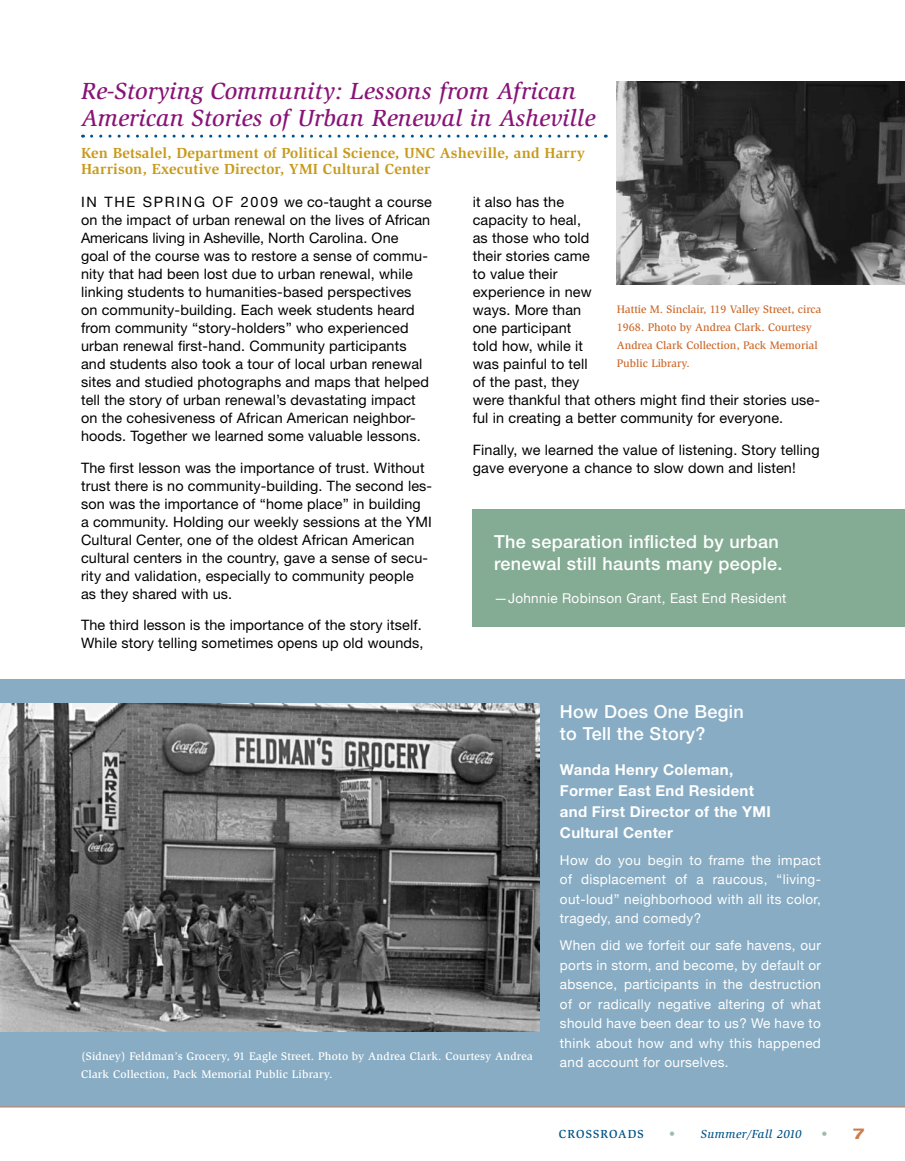
<style>
.page{position:relative;width:905px;height:1161px;background:#fff}
.page>*{position:absolute;margin:0;border:0;box-sizing:border-box;transform-origin:0 0}
.t1{font:italic 500 24px/27px "Slimbach";letter-spacing:.01em;color:#881477}
.t2{font:500 18px/22.5px "Helvetica Neue";letter-spacing:.02em;color:#fff}
.t3{font:700 15px/16.5px "Slimbach";letter-spacing:.01em;color:#c79b1d}
.t4{font:700 15px/21px "Helvetica Neue";letter-spacing:.02em;color:#fff}
.t5{font:14.4px/18px "Helvetica Neue";letter-spacing:.01em;color:#000}
.t6{font:13.5px/19.5px "Helvetica Neue";letter-spacing:.025em;color:#fff;text-align:justify}
.t7{font:italic 500 12px "Slimbach";letter-spacing:.03em;color:#005387}
.t8{font:500 12px "Slimbach";color:#005387}
.t9{font:300 expanded 12px "Helvetica Neue";color:#9fbca9}
.t10{font:500 11.4px/18px "Slimbach";letter-spacing:.02em;color:#fff}
.t11{font:500 11.25px/18px "Slimbach";color:#cc6b2d}
.s1{font-family:"Helvetica Neue";font-weight:300;font-style:normal;font-stretch:expanded;color:#9fbca9}
.s2{font-weight:700;font-size:15px;color:#cd7b4b}
</style>
<div class="page">
<div style="left:0;top:680px;width:904px;height:427px;background:#88acc3"></div>
<img style="left:0;top:703px;width:539px;height:329px">
<svg style="left:92px;top:135px;width:514px;height:3px"></svg>
<img style="left:616px;top:81px;width:288px;height:204px">
<div style="left:472px;top:510px;width:432px;height:117px;background:#84ab93"></div>
<hr style="left:0;top:1107px;width:904px;height:1px;background:#cd7b4b">
<h1 class="t1" style="left:81px;top:78px;width:516px">Re-Storying Community: Lessons from African<br>American Stories of Urban Renewal in Asheville</h1>
<p class="t3" style="left:81px;top:144px;width:505px">Ken Betsalel, Department of Political Science, UNC Asheville, and Harry<br>Harrison, Executive Director, YMI Cultural Center</p>
<p class="t5" style="left:472px;top:193px;width:349px">it also has the<br>capacity to heal,<br>as those who told<br>their stories came<br>to value their<br>experience in new<br>ways. More than<br>one participant<br>told how, while it<br>was painful to tell<br>of the past, they<br>were thankful that others might find their stories use&shy;ful in creating a better community for everyone.</p>
<p class="t5" style="left:472px;top:440px;width:348px">Finally, we learned the value of listening. Story telling gave everyone a chance to slow down and listen!</p>
<p class="t5" style="left:81px;top:193px;width:35px">I n the</p>
<p class="t5" style="left:143px;top:193px;width:81px">spring of</p>
<p class="t5" style="left:81px;top:193px;width:352px;text-indent:160px">2009 we co-taught a course on the impact of urban renewal on the lives of African Americans living in Asheville, North Carolina. One<br>goal of the course was to restore a sense of commu&shy;nity that had been lost due to urban renewal, while linking students to humanities-based perspectives<br>on community-building. Each week students heard from community “story-holders” who experienced urban renewal first-hand. Community participants and students also took a tour of local urban renewal sites and studied photographs and maps that helped tell the story of urban renewal’s devastating impact on the cohesiveness of African American neighbor&shy;hoods. Together we learned some valuable lessons.</p>
<p class="t5" style="left:81px;top:458px;width:352px">The first lesson was the importance of trust. Without trust there is no community-building. The second les&shy;son was the importance of “home place” in building a community. Holding our weekly sessions at the YMI Cultural Center, one of the oldest African American cultural centers in the country, gave a sense of secu&shy;rity and validation, especially to community people as they shared with us.</p>
<p class="t5" style="left:81px;top:616px;width:344px">The third lesson is the importance of the story itself.<br>While story telling sometimes opens up old wounds,</p>
<p class="t11" style="left:616px;top:300px;width:206px">Hattie M. Sinclair, 119 Valley Street, circa 1968. Photo by Andrea Clark. Courtesy Andrea Clark Collection, Pack Memorial Public Library.</p>
<p class="t2" style="left:494px;top:530px;width:290px">The separation inflicted by urban renewal still haunts many people.</p>
<p class="t6" style="left:494px;top:589px;width:294px">—Johnnie Robinson Grant, East End Resident</p>
<p class="t10" style="left:81px;top:1048px;width:453px">(Sidney) Feldman’s Grocery, 91 Eagle Street. Photo by Andrea Clark. Courtesy Andrea<br>Clark Collection, Pack Memorial Public Library.</p>
<p class="t2" style="left:560px;top:700px;width:185px">How Does One Begin to Tell the Story?</p>
<p class="t4" style="left:560px;top:758px;width:212px">Wanda Henry Coleman,<br>Former East End Resident and First Director of the YMI<br>Cultural Center</p>
<p class="t6" style="left:560px;top:850px;width:262px">How do you begin to frame the impact of displacement of a raucous, “living&shy;out-loud” neighborhood with all its color, tragedy, and comedy?</p>
<p class="t6" style="left:560px;top:935px;width:262px">When did we forfeit our safe havens, our ports in storm, and become, by default or absence, participants in the destruction of or radically negative altering of what should have been dear to us? We have to think about how and why this happened and account for ourselves.</p>
<p class="t8" style="left:558px;top:1127px;width:19px">Crossroads</p>
<p class="t7" style="left:669px;top:1127px;width:134px"><span class="s1">•</span> Summer/Fall 2010</p>
<p class="t9" style="left:821px;top:1127px;width:45px">• <span class="s2">7</span></p>
</div>
